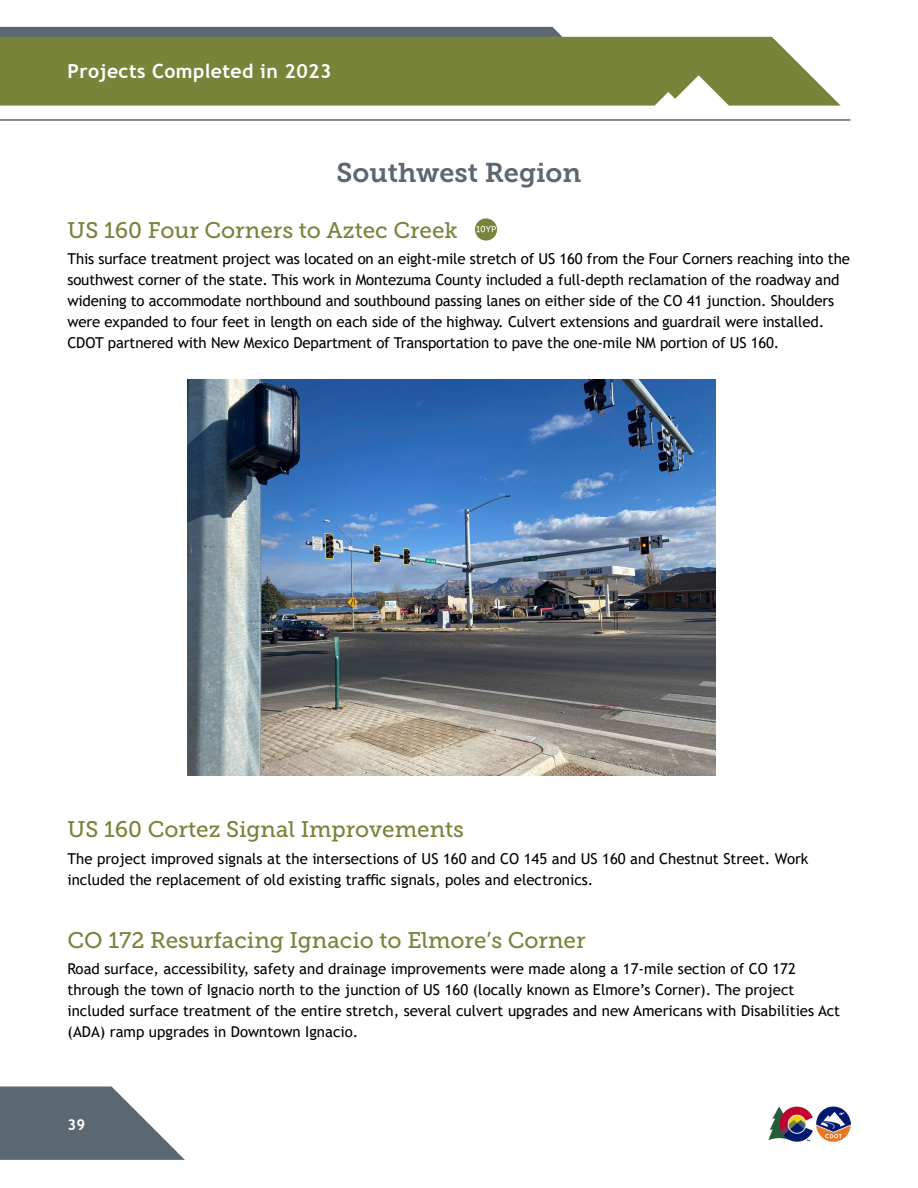
<style>
.page{position:relative;width:918px;height:1188px;background:#fff}
.page>*{position:absolute;margin:0;border:0;box-sizing:border-box;transform-origin:0 0}
.A_Header_3{font:27px "Museo Slab 700";color:#5b6771}
.A_Header_4{font:22.5px "Museo Slab 500";color:#78843b}
.A_Header_2{font:700 19.5px "Trebuchet MS";letter-spacing:.02em;color:#fff}
.Body_1{font:15px/21px "Trebuchet MS";letter-spacing:-.01em;color:#000}
.t1{font:700 15px "Trebuchet MS";color:#fff}
</style>
<div class="page">
<svg style="left:0;top:27px;width:621px;height:10px;background:#6b767e"></svg>
<svg style="left:0;top:37px;width:841px;height:69px;background:#808c46"></svg>
<hr style="left:0;top:119px;width:850px;height:2px;background:#5b6771">
<svg style="left:0;top:1086px;width:185px;height:74px"></svg>
<img style="left:768px;top:1106px;width:82px;height:35px">
<svg style="left:475px;top:218px;width:22px;height:23px"></svg>
<img style="left:187px;top:379px;width:529px;height:397px">
<h1 class="A_Header_2" style="left:68px;top:59px;width:265px">Projects Completed in 2023</h1>
<h2 class="A_Header_3" style="left:337px;top:158px;width:246px">Southwest Region</h2>
<h3 class="A_Header_4" style="left:68px;top:217px;width:392px">US 160 Four Corners to Aztec Creek</h3>
<p class="Body_1" style="left:68px;top:248px;width:784px">This surface treatment project was located on an eight-mile stretch of US 160 from the Four Corners reaching into the southwest corner of the state. This work in Montezuma County included a full-depth reclamation of the roadway and widening to accommodate northbound and southbound passing lanes on either side of the CO 41 junction. Shoulders were expanded to four feet in length on each side of the highway. Culvert extensions and guardrail were installed.<br>CDOT partnered with New Mexico Department of Transportation to pave the one-mile NM portion of US 160.</p>
<h3 class="A_Header_4" style="left:68px;top:817px;width:398px">US 160 Cortez Signal Improvements</h3>
<p class="Body_1" style="left:68px;top:848px;width:743px">The project improved signals at the intersections of US 160 and CO 145 and US 160 and Chestnut Street. Work included the replacement of old existing traffic signals, poles and electronics.</p>
<h3 class="A_Header_4" style="left:68px;top:927px;width:520px">CO 172 Resurfacing Ignacio to Elmore’s Corner</h3>
<p class="Body_1" style="left:68px;top:959px;width:774px">Road surface, accessibility, safety and drainage improvements were made along a 17-mile section of CO 172 through the town of Ignacio north to the junction of US 160 (locally known as Elmore’s Corner). The project included surface treatment of the entire stretch, several culvert upgrades and new Americans with Disabilities Act (ADA) ramp upgrades in Downtown Ignacio.</p>
<p class="t1" style="left:68px;top:1115px;width:19px">39</p>
</div>
